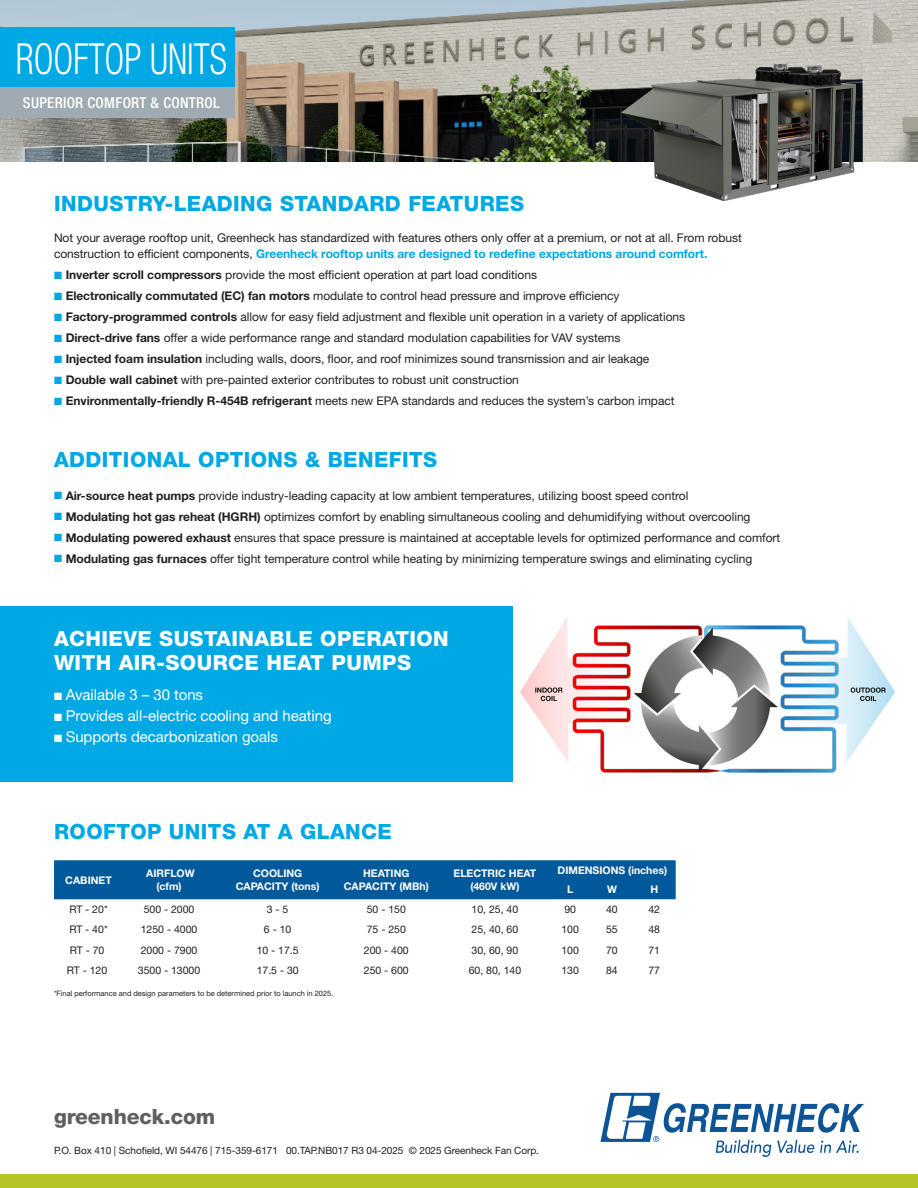
<style>
.page{position:relative;width:918px;height:1188px;background:#fff}
.page>*{position:absolute;margin:0;border:0;box-sizing:border-box;transform-origin:0 0}
.t1{font:300 condensed 42.9px "Helvetica Neue LT Std";color:#fff;scale:.83 1}
.Heading{font:800 21px "Helvetica Neue LT Std";letter-spacing:.02em;color:#00a8e4}
.Heading-2{font:800 21px/24px "Helvetica Neue LT Std";letter-spacing:.02em;color:#fff}
.t2{font:800 21px "Helvetica Neue LT Std";letter-spacing:-.005em;color:#5f5f62}
.t3{font:15px "Helvetica Neue LT Std";letter-spacing:-.005em;color:#fff}
.t4{font:500 condensed 15px "Helvetica Neue LT Std";letter-spacing:.02em;color:#fff}
.Features_Body_Text{font:12px/16.5px "Helvetica Neue LT Std";letter-spacing:-.005em;color:#231f20}
.Chart_text{font:10.5px "Helvetica Neue LT Std";color:#231f20}
.Chart_text-2{font:700 10.5px/13.5px "Helvetica Neue LT Std";color:#fff;text-align:center}
.t5{font:10.05px "Helvetica Neue LT Std";letter-spacing:-.01em;color:#231f20}
.t6{font:7.5px "Helvetica Neue LT Std";letter-spacing:-.005em;color:#231f20}
.s1{font-weight:700;color:#00a8e4}
.s2{color:#00a8e4}
.s3{font-weight:700}
</style>
<div class="page">
<div style="left:54px;top:860px;width:622px;height:39px;background:#00599b"></div>
<img style="left:0;top:0;width:918px;height:162px">
<svg style="left:600px;top:1093px;width:264px;height:64px"></svg>
<div style="left:0;top:27px;width:234px;height:60px;background:#00a8e4"></div>
<div style="left:0;top:1174px;width:918px;height:14px;background:#b5c527"></div>
<div style="left:0;top:87px;width:234px;height:31px;background:#9faab2"></div>
<img style="left:621px;top:64px;width:234px;height:137px">
<div style="left:0;top:606px;width:513px;height:175px;background:#00a8e4"></div>
<img style="left:521px;top:618px;width:373px;height:154px">
<p class="t1" style="left:16px;top:34px;width:256px">ROOFTOP UNITS</p>
<p class="t4" style="left:23px;top:94px;width:198px">SUPERIOR COMFORT &amp; CONTROL</p>
<p class="Heading" style="left:54px;top:191px;width:472px">INDUSTRY-LEADING STANDARD FEATURES</p>
<p class="Features_Body_Text" style="left:54px;top:229px;width:689px">Not your average rooftop unit, Greenheck has standardized with features others only offer at a premium, or not at all. From robust construction to efficient components, <span class="s1">Greenheck rooftop units are designed to redefine expectations around comfort.</span></p>
<p class="Features_Body_Text" style="left:54px;top:267px;width:485px"><span class="s2">■</span> <span class="s3">Inverter scroll compressors</span> provide the most efficient operation at part load conditions</p>
<p class="Features_Body_Text" style="left:54px;top:288px;width:567px"><span class="s2">■</span> <span class="s3">Electronically commutated (EC) fan motors</span> modulate to control head pressure and improve efficiency</p>
<p class="Features_Body_Text" style="left:54px;top:309px;width:633px"><span class="s2">■</span> <span class="s3">Factory-programmed controls</span> allow for easy field adjustment and flexible unit operation in a variety of applications</p>
<p class="Features_Body_Text" style="left:54px;top:330px;width:568px"><span class="s2">■</span> <span class="s3">Direct-drive fans</span> offer a wide performance range and standard modulation capabilities for VAV systems</p>
<p class="Features_Body_Text" style="left:54px;top:351px;width:597px"><span class="s2">■</span> <span class="s3">Injected foam insulation</span> including walls, doors, floor, and roof minimizes sound transmission and air leakage</p>
<p class="Features_Body_Text" style="left:54px;top:372px;width:466px"><span class="s2">■</span> <span class="s3">Double wall cabinet</span> with pre-painted exterior contributes to robust unit construction</p>
<p class="Features_Body_Text" style="left:54px;top:393px;width:622px"><span class="s2">■</span> <span class="s3">Environmentally-friendly R-454B refrigerant</span> meets new EPA standards and reduces the system’s carbon impact</p>
<p class="Heading" style="left:54px;top:447px;width:385px">ADDITIONAL OPTIONS &amp; BENEFITS</p>
<p class="Features_Body_Text" style="left:54px;top:487px;width:636px"><span class="s2">■</span> <span class="s3">Air-source heat pumps</span> provide industry-leading capacity at low ambient temperatures, utilizing boost speed control</p>
<p class="Features_Body_Text" style="left:54px;top:508px;width:698px"><span class="s2">■</span> <span class="s3">Modulating hot gas reheat (HGRH)</span> optimizes comfort by enabling simultaneous cooling and dehumidifying without overcooling</p>
<p class="Features_Body_Text" style="left:54px;top:529px;width:728px"><span class="s2">■</span> <span class="s3">Modulating powered exhaust</span> ensures that space pressure is maintained at acceptable levels for optimized performance and comfort</p>
<p class="Features_Body_Text" style="left:54px;top:550px;width:700px"><span class="s2">■</span> <span class="s3">Modulating gas furnaces</span> offer tight temperature control while heating by minimizing temperature swings and eliminating cycling</p>
<p class="Heading-2" style="left:54px;top:626px;width:396px">ACHIEVE SUSTAINABLE OPERATION<br>WITH AIR-SOURCE HEAT PUMPS</p>
<p class="t3" style="left:54px;top:686px;width:151px">■ Available 3 – 30 tons</p>
<p class="t3" style="left:54px;top:707px;width:279px">■ Provides all-electric cooling and heating</p>
<p class="t3" style="left:54px;top:728px;width:225px">■ Supports decarbonization goals</p>
<p class="Heading" style="left:54px;top:819px;width:339px">ROOFTOP UNITS AT A GLANCE</p>
<p class="Chart_text-2" style="left:65px;top:873px;width:48px">CABINET</p>
<p class="Chart_text-2" style="left:146px;top:866px;width:50px">AIRFLOW (cfm)</p>
<p class="Chart_text-2" style="left:236px;top:866px;width:85px">COOLING<br>CAPACITY (tons)</p>
<p class="Chart_text-2" style="left:344px;top:866px;width:86px">HEATING<br>CAPACITY (MBh)</p>
<p class="Chart_text-2" style="left:454px;top:866px;width:84px">ELECTRIC HEAT (460V kW)</p>
<p class="Chart_text-2" style="left:558px;top:863px;width:111px">DIMENSIONS (inches)</p>
<p class="Chart_text-2" style="left:567px;top:883px;width:8px">L</p>
<p class="Chart_text-2" style="left:607px;top:883px;width:11px">W</p>
<p class="Chart_text-2" style="left:650px;top:883px;width:9px">H</p>
<p class="Chart_text" style="left:69px;top:903px;width:40px">RT - 20*</p>
<p class="Chart_text" style="left:144px;top:903px;width:52px">500 - 2000</p>
<p class="Chart_text" style="left:267px;top:903px;width:23px">3 - 5</p>
<p class="Chart_text" style="left:367px;top:903px;width:41px">50 - 150</p>
<p class="Chart_text" style="left:472px;top:903px;width:48px">10, 25, 40</p>
<p class="Chart_text" style="left:564px;top:903px;width:13px">90</p>
<p class="Chart_text" style="left:606px;top:903px;width:13px">40</p>
<p class="Chart_text" style="left:648px;top:903px;width:13px">42</p>
<p class="Chart_text" style="left:69px;top:923px;width:40px">RT - 40*</p>
<p class="Chart_text" style="left:141px;top:923px;width:58px">1250 - 4000</p>
<p class="Chart_text" style="left:264px;top:923px;width:29px">6 - 10</p>
<p class="Chart_text" style="left:367px;top:923px;width:41px">75 - 250</p>
<p class="Chart_text" style="left:472px;top:923px;width:48px">25, 40, 60</p>
<p class="Chart_text" style="left:561px;top:923px;width:19px">100</p>
<p class="Chart_text" style="left:606px;top:923px;width:13px">55</p>
<p class="Chart_text" style="left:648px;top:923px;width:13px">48</p>
<p class="Chart_text" style="left:70px;top:944px;width:36px">RT - 70</p>
<p class="Chart_text" style="left:141px;top:944px;width:58px">2000 - 7900</p>
<p class="Chart_text" style="left:257px;top:944px;width:44px">10 - 17.5</p>
<p class="Chart_text" style="left:364px;top:944px;width:46px">200 - 400</p>
<p class="Chart_text" style="left:472px;top:944px;width:48px">30, 60, 90</p>
<p class="Chart_text" style="left:561px;top:944px;width:19px">100</p>
<p class="Chart_text" style="left:606px;top:944px;width:13px">70</p>
<p class="Chart_text" style="left:648px;top:944px;width:13px">71</p>
<p class="Chart_text" style="left:67px;top:964px;width:42px">RT - 120</p>
<p class="Chart_text" style="left:138px;top:964px;width:64px">3500 - 13000</p>
<p class="Chart_text" style="left:257px;top:964px;width:44px">17.5 - 30</p>
<p class="Chart_text" style="left:364px;top:964px;width:46px">250 - 600</p>
<p class="Chart_text" style="left:469px;top:964px;width:54px">60, 80, 140</p>
<p class="Chart_text" style="left:561px;top:964px;width:19px">130</p>
<p class="Chart_text" style="left:606px;top:964px;width:13px">84</p>
<p class="Chart_text" style="left:648px;top:964px;width:13px">77</p>
<p class="t6" style="left:54px;top:989px;width:281px">*Final performance and design parameters to be determined prior to launch in 2025.</p>
<p class="t2" style="left:54px;top:1104px;width:163px">greenheck.com</p>
<p class="t5" style="left:54px;top:1144px;width:487px">P.O. Box 410 | Schofield, WI 54476 | 715-359-6171 00.TAP.NB017 R3 04-2025 © 2025 Greenheck Fan Corp.</p>
</div>
